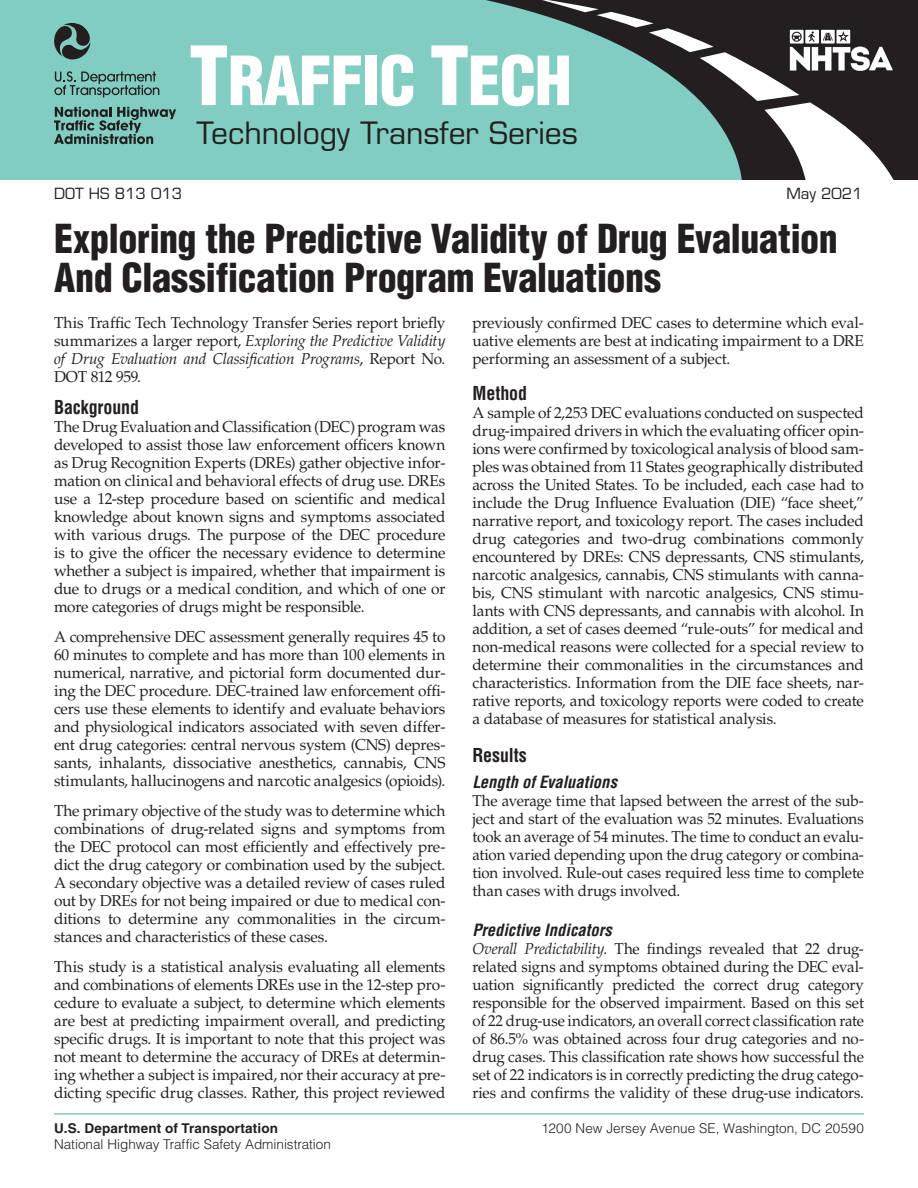
<style>
.page{position:relative;width:918px;height:1188px;background:#fff}
.page>*{position:absolute;margin:0;border:0;box-sizing:border-box;transform-origin:0 0}
.t1{font:900 condensed 66px "Helvetica LT Std";letter-spacing:-.02em;color:#fff}
.t2{font:900 condensed 39px/39px "Helvetica LT Std";letter-spacing:-.01em;color:#231f20}
.t3{font:30px "Eurostile LT Std";color:#231f20}
.HeadA{font:700 condensed 18.75px "Helvetica LT Std";letter-spacing:-.005em;color:#231f20;scale:.96 1}
.HeadC{font:italic 700 condensed 16.5px "Helvetica LT Std";color:#231f20}
.Body_Text{font:15.75px/18px "Palatino LT Std";letter-spacing:-.01em;color:#231f20;text-align:justify}
.Body_Text-2{font:15.75px/18px "Palatino LT Std";letter-spacing:-.01em;color:#231f20;text-align:justify;scale:.96 1}
.t4{font:15px "Eurostile LT Std";color:#231f20}
.t5{font:300 13.5px "Helvetica LT Std";color:#231f20}
.t6{font:700 13.5px "Helvetica LT Std";letter-spacing:.01em;color:#231f20}
.s1{font-size:79.5px}
.s2{font-style:italic}
</style>
<div class="page">
<hr style="left:54px;top:1113px;width:810px;height:2px;background:#81cdc1">
<div style="left:0;top:0;width:918px;height:180px;background:#81cdc1"></div>
<svg style="left:486px;top:0;width:432px;height:180px"></svg>
<svg style="left:529px;top:0;width:367px;height:180px"></svg>
<svg style="left:54px;top:23px;width:37px;height:37px"></svg>
<svg style="left:54px;top:71px;width:105px;height:26px"></svg>
<svg style="left:54px;top:107px;width:122px;height:37px"></svg>
<h1 class="t1" style="left:189px;top:39px;width:384px"><span class="s1">T</span>RAFFIC <span class="s1">T</span>ECH</h1>
<h3 class="t3" style="left:196px;top:115px;width:383px">Technology Transfer Series</h3>
<p class="t4" style="left:54px;top:185px;width:130px">DOT HS 813 013</p>
<p class="t4" style="left:786px;top:185px;width:78px">May 2021</p>
<h1 class="t2" style="left:54px;top:219px;width:785px">Exploring the Predictive Validity of Drug Evaluation<br>And Classification Program Evaluations</h1>
<p class="Body_Text" style="left:54px;top:314px;width:393px">This Traffic Tech Technology Transfer Series report briefly summarizes a larger report, <span class="s2">Exploring the Predictive Validity of Drug Evaluation and Classification Programs</span>, Report No.<br>DOT 812 959.</p>
<h2 class="HeadA" style="left:54px;top:395px;width:90px">Background</h2>
<p class="Body_Text" style="left:54px;top:417px;width:393px">The Drug Evaluation and Classification (DEC) program was developed to assist those law enforcement officers known as Drug Recognition Experts (DREs) gather objective infor&shy;mation on clinical and behavioral effects of drug use. DREs use a 12-step procedure based on scientific and medical knowledge about known signs and symptoms associated with various drugs. The purpose of the DEC procedure is to give the officer the necessary evidence to determine whether a subject is impaired, whether that impairment is due to drugs or a medical condition, and which of one or more categories of drugs might be responsible.</p>
<p class="Body_Text" style="left:54px;top:628px;width:393px">A comprehensive DEC assessment generally requires 45 to 60 minutes to complete and has more than 100 elements in numerical, narrative, and pictorial form documented dur&shy;ing the DEC procedure. DEC-trained law enforcement offi&shy;cers use these elements to identify and evaluate behaviors and physiological indicators associated with seven differ&shy;ent drug categories: central nervous system (CNS) depres&shy;sants, inhalants, dissociative anesthetics, cannabis, CNS stimulants, hallucinogens and narcotic analgesics (opioids).</p>
<p class="Body_Text" style="left:54px;top:802px;width:393px">The primary objective of the study was to determine which combinations of drug-related signs and symptoms from the DEC protocol can most efficiently and effectively pre&shy;dict the drug category or combination used by the subject.<br>A secondary objective was a detailed review of cases ruled out by DREs for not being impaired or due to medical con&shy;ditions to determine any commonalities in the circum&shy;stances and characteristics of these cases.</p>
<p class="Body_Text" style="left:54px;top:958px;width:393px">This study is a statistical analysis evaluating all elements and combinations of elements DREs use in the 12-step pro&shy;cedure to evaluate a subject, to determine which elements are best at predicting impairment overall, and predicting specific drugs. It is important to note that this project was not meant to determine the accuracy of DREs at determin&shy;ing whether a subject is impaired, nor their accuracy at pre&shy;dicting specific drug classes. Rather, this project reviewed</p>
<p class="Body_Text" style="left:472px;top:314px;width:393px">previously confirmed DEC cases to determine which eval&shy;uative elements are best at indicating impairment to a DRE performing an assessment of a subject.</p>
<h2 class="HeadA" style="left:472px;top:381px;width:58px">Method</h2>
<p class="Body_Text" style="left:472px;top:404px;width:393px">A sample of 2,253 DEC evaluations conducted on suspected drug-impaired drivers in which the evaluating officer opin&shy;ions were confirmed by toxicological analysis of blood sam&shy;ples was obtained from 11 States geographically distributed across the United States. To be included, each case had to include the Drug Influence Evaluation (DIE) “face sheet,” narrative report, and toxicology report. The cases included drug categories and two-drug combinations commonly encountered by DREs: CNS depressants, CNS stimulants, narcotic analgesics, cannabis, CNS stimulants with canna&shy;bis, CNS stimulant with narcotic analgesics, CNS stimu&shy;lants with CNS depressants, and cannabis with alcohol. In addition, a set of cases deemed “rule-outs” for medical and non-medical reasons were collected for a special review to determine their commonalities in the circumstances and characteristics. Information from the DIE face sheets, nar&shy;rative reports, and toxicology reports were coded to create a database of measures for statistical analysis.</p>
<h2 class="HeadA" style="left:472px;top:743px;width:58px">Results</h2>
<h3 class="HeadC" style="left:472px;top:771px;width:146px">Length of Evaluations</h3>
<p class="Body_Text-2" style="left:472px;top:792px;width:409px">The average time that lapsed between the arrest of the sub&shy;ject and start of the evaluation was 52 minutes. Evaluations took an average of 54 minutes. The time to conduct an evalu&shy;ation varied depending upon the drug category or combina&shy;tion involved. Rule-out cases required less time to complete than cases with drugs involved.</p>
<h3 class="HeadC" style="left:472px;top:920px;width:141px">Predictive Indicators</h3>
<p class="Body_Text-2" style="left:472px;top:940px;width:409px"><span class="s2">Overall Predictability.</span> The findings revealed that 22 drug&shy;related signs and symptoms obtained during the DEC eval&shy;uation significantly predicted the correct drug category responsible for the observed impairment. Based on this set of 22 drug-use indicators, an overall correct classification rate of 86.5% was obtained across four drug categories and no&shy;drug cases. This classification rate shows how successful the set of 22 indicators is in correctly predicting the drug catego&shy;ries and confirms the validity of these drug-use indicators.</p>
<p class="t6" style="left:54px;top:1120px;width:226px">U.S. Department of Transportation</p>
<p class="t5" style="left:541px;top:1120px;width:324px">1200 New Jersey Avenue SE, Washington, DC 20590</p>
<p class="t5" style="left:54px;top:1136px;width:279px">National Highway Traffic Safety Administration</p>
</div>
